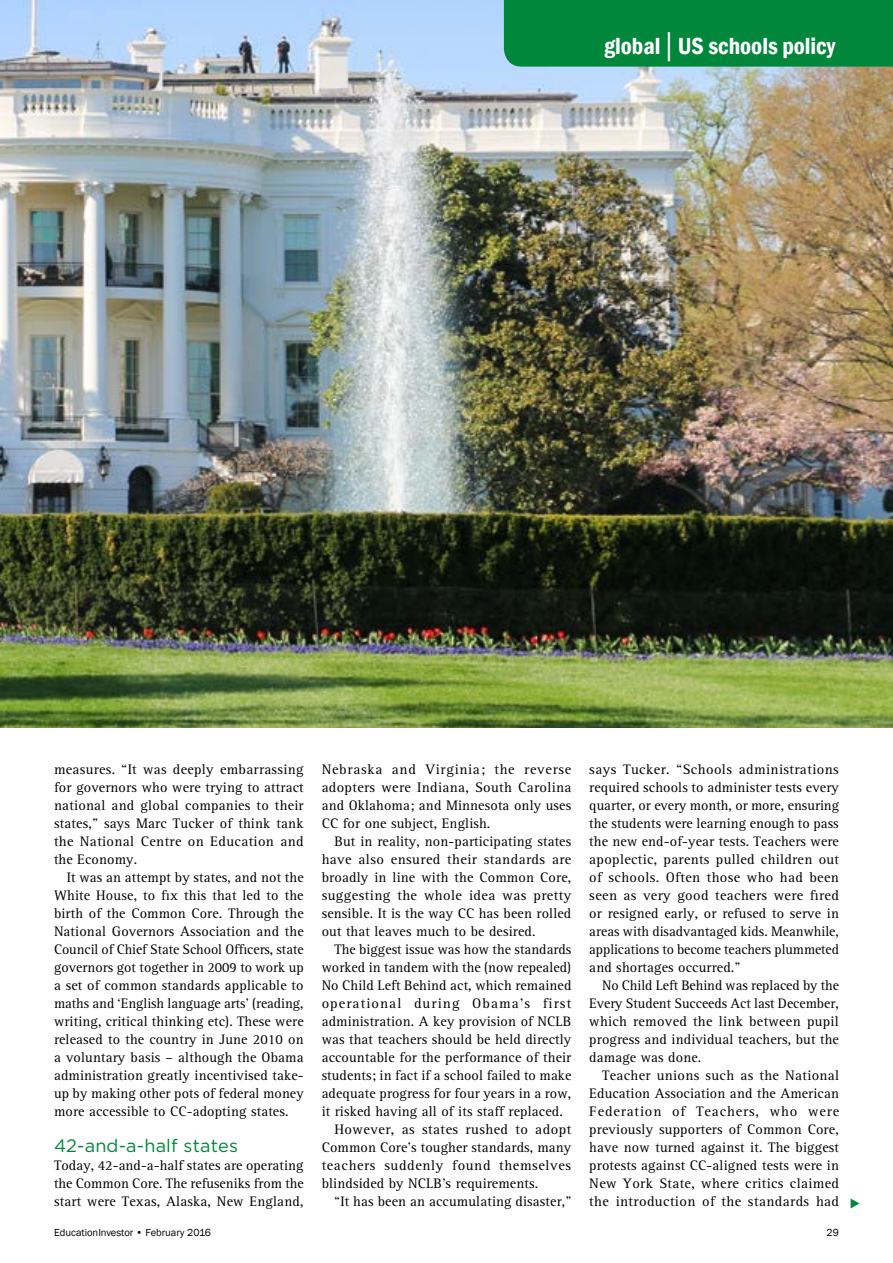
<style>
.page{position:relative;width:893px;height:1263px;background:#fff}
.page>*{position:absolute;margin:0;border:0;box-sizing:border-box;transform-origin:0 0}
.t1{font:600 condensed 24px "Franklin Gothic";color:#fff}
.t2{font:18px "Gotham";letter-spacing:.01em;color:#00873c}
.t3{font:14.25px/18px "Agfa Rotis Serif";letter-spacing:.01em;color:#000;text-align:justify}
.t4{font:14.25px "Agfa Rotis Serif";letter-spacing:.045em;color:#000}
.t5{font:14.25px "Agfa Rotis Serif";letter-spacing:.075em;color:#000}
.t6{font:14.25px "Agfa Rotis Serif";letter-spacing:.03em;color:#000}
.t7{font:10.5px "Franklin Gothic";color:#000}
.s1{font-family:"MS Gothic";font-size:21px;color:#00873c}
</style>
<div class="page">
<img style="left:0;top:0;width:893px;height:727px">
<div style="left:504px;top:0;width:389px;height:67px;background:#00873c"></div>
<h1 class="t1" style="left:604px;top:30px;width:233px">global│US schools policy</h1>
<p class="t3" style="left:54px;top:761px;width:251px">measures. “It was deeply embarrassing for governors who were trying to attract national and global companies to their states,” says Marc Tucker of think tank the National Centre on Education and the Economy.</p>
<p class="t3" style="left:54px;top:869px;width:251px;text-indent:13px">It was an attempt by states, and not the White House, to fix this that led to the birth of the Common Core. Through the National Governors Association and the Council of Chief State School Officers, state governors got together in 2009 to work up a set of common standards applicable to maths and ‘English language arts’ (reading, writing, critical thinking etc). These were released to the country in June 2010 on a voluntary basis – although the Obama administration greatly incentivised take&shy;up by making other pots of federal money more accessible to CC-adopting states.</p>
<p class="t2" style="left:54px;top:1134px;width:185px">42-and-a-half states</p>
<p class="t3" style="left:54px;top:1157px;width:251px">Today, 42-and-a-half states are operating the Common Core. The refuseniks from the start were Texas, Alaska, New England,</p>
<p class="t3" style="left:322px;top:761px;width:251px">Nebraska and Virginia; the reverse adopters were Indiana, South Carolina and Oklahoma; and Minnesota only uses CC for one subject, English.</p>
<p class="t3" style="left:322px;top:833px;width:251px;text-indent:13px">But in reality, non-participating states have also ensured their standards are broadly in line with the Common Core, suggesting the whole idea was pretty sensible. It is the way CC has been rolled out that leaves much to be desired.</p>
<p class="t3" style="left:334px;top:941px;width:239px">The biggest issue was how the standards</p>
<p class="t3" style="left:322px;top:959px;width:251px">worked in tandem with the (now repealed)</p>
<p class="t3" style="left:322px;top:977px;width:251px">No Child Left Behind act, which remained</p>
<p class="t5" style="left:322px;top:995px;width:251px">operational during Obama’s first</p>
<p class="t3" style="left:322px;top:1013px;width:251px">administration. A key provision of NCLB</p>
<p class="t3" style="left:322px;top:1031px;width:251px">was that teachers should be held directly</p>
<p class="t3" style="left:322px;top:1049px;width:251px">accountable for the performance of their</p>
<p class="t3" style="left:322px;top:1067px;width:251px">students; in fact if a school failed to make</p>
<p class="t3" style="left:322px;top:1085px;width:251px">adequate progress for four years in a row,</p>
<p class="t3" style="left:322px;top:1103px;width:243px">it risked having all of its staff replaced.</p>
<p class="t6" style="left:334px;top:1121px;width:238px">However, as states rushed to adopt</p>
<p class="t3" style="left:322px;top:1139px;width:251px">Common Core’s tougher standards, many</p>
<p class="t4" style="left:322px;top:1157px;width:251px">teachers suddenly found themselves</p>
<p class="t3" style="left:322px;top:1175px;width:218px">blindsided by NCLB’s requirements.</p>
<p class="t3" style="left:334px;top:1193px;width:238px">“It has been an accumulating disaster,”</p>
<p class="t3" style="left:589px;top:761px;width:251px">says Tucker. “Schools administrations required schools to administer tests every quarter, or every month, or more, ensuring the students were learning enough to pass the new end-of-year tests. Teachers were apoplectic, parents pulled children out of schools. Often those who had been seen as very good teachers were fired or resigned early, or refused to serve in areas with disadvantaged kids. Meanwhile, applications to become teachers plummeted and shortages occurred.”</p>
<p class="t3" style="left:589px;top:977px;width:251px;text-indent:13px">No Child Left Behind was replaced by the Every Student Succeeds Act last December, which removed the link between pupil progress and individual teachers, but the damage was done.</p>
<p class="t3" style="left:589px;top:1067px;width:273px;text-align:left;text-indent:13px">Teacher unions such as the National Education Association and the American Federation of Teachers, who were previously supporters of Common Core, have now turned against it. The biggest protests against CC-aligned tests were in New York State, where critics claimed the introduction of the standards had <span class="s1">▶</span></p>
<p class="t7" style="left:54px;top:1226px;width:159px">EducationInvestor • February 2016</p>
<p class="t7" style="left:826px;top:1226px;width:14px">29</p>
</div>
